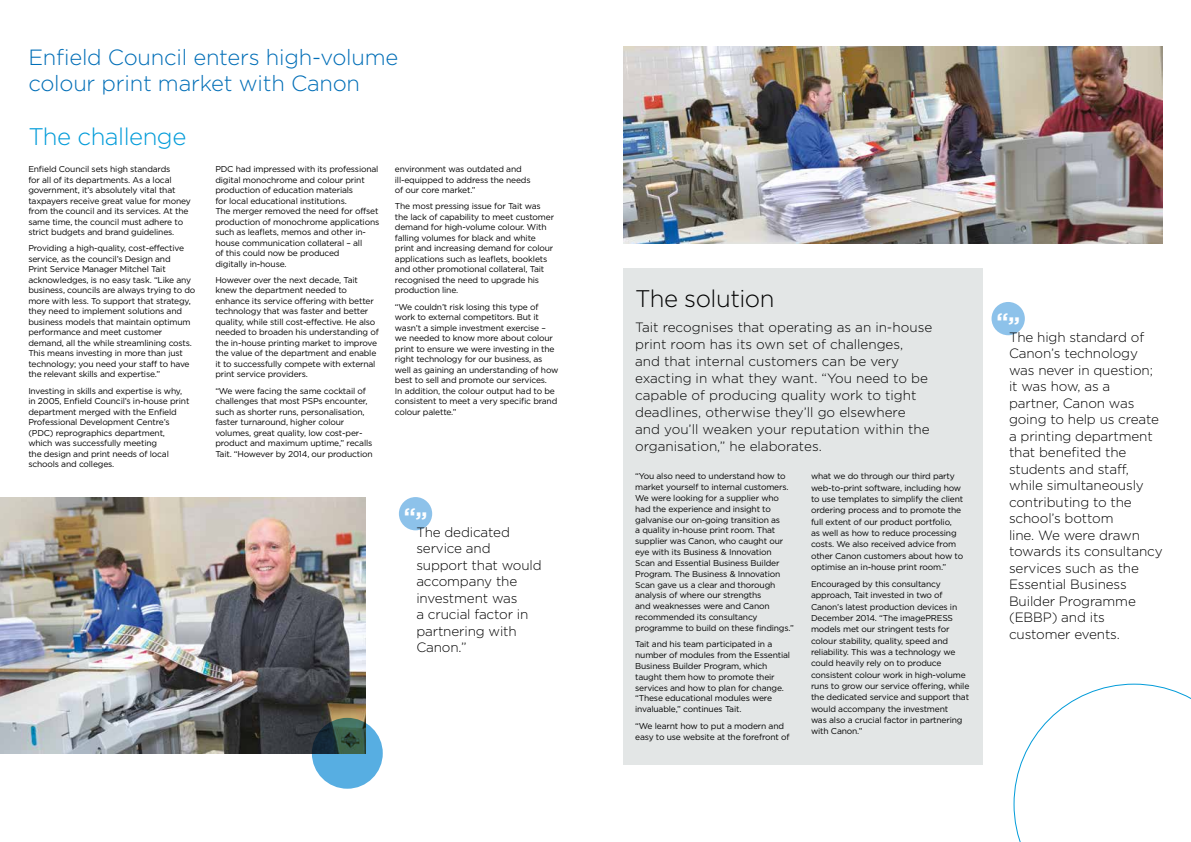
<style>
.page{position:relative;width:1191px;height:842px;background:#fff}
.page>*{position:absolute;margin:0;border:0;box-sizing:border-box;transform-origin:0 0}
.t1{font:300 24px "Gotham";letter-spacing:-.02em;color:#009bd9}
.t2{font:300 24px "Gotham";letter-spacing:-.02em;color:#000}
.t3{font:300 22px/26px "Gotham";letter-spacing:-.01em;color:#006eb7}
.t4{font:300 13.5px/16.5px "Gotham";letter-spacing:-.01em;color:#000}
.t5{font:8.5px/10.5px "Gotham";letter-spacing:-.02em;color:#000}
</style>
<div class="page">
<div style="left:624px;top:269px;width:359px;height:496px;background:#e3e6e6"></div>
<img style="left:0;top:497px;width:366px;height:256px">
<div style="left:399px;top:497px;width:33px;height:33px;background:#8dc2ea;border-radius:50%"></div>
<svg style="left:312px;top:718px;width:71px;height:71px;background:#4786a0"></svg>
<div style="left:991px;top:302px;width:33px;height:33px;background:#8dc2ea;border-radius:50%"></div>
<svg style="left:1013px;top:684px;width:178px;height:158px"></svg>
<img style="left:624px;top:47px;width:538px;height:196px">
<h2 class="t3" style="left:28px;top:44px;width:371px">Enfield Council enters high-volume colour print market with Canon</h2>
<h1 class="t1" style="left:28px;top:124px;width:159px">The challenge</h1>
<p class="t5" style="left:28px;top:164px;width:164px">Enfield Council sets high standards<br>for all of its departments. As a local government, it’s absolutely vital that taxpayers receive great value for money from the council and its services. At the same time, the council must adhere to strict budgets and brand guidelines.</p>
<p class="t5" style="left:28px;top:243px;width:168px">Providing a high-quality, cost-effective service, as the council’s Design and<br>Print Service Manager Mitchel Tait acknowledges, is no easy task. “Like any business, councils are always trying to do more with less. To support that strategy, they need to implement solutions and business models that maintain optimum performance and meet customer demand, all the while streamlining costs.<br>This means investing in more than just technology; you need your staff to have the relevant skills and expertise.”</p>
<p class="t5" style="left:28px;top:385px;width:163px">Investing in skills and expertise is why, in 2005, Enfield Council’s in-house print department merged with the Enfield Professional Development Centre’s (PDC) reprographics department, which was successfully meeting<br>the design and print needs of local schools and colleges.</p>
<p class="t5" style="left:215px;top:164px;width:165px">PDC had impressed with its professional digital monochrome and colour print production of education materials<br>for local educational institutions.<br>The merger removed the need for offset production of monochrome applications such as leaflets, memos and other in&shy;house communication collateral – all<br>of this could now be produced<br>digitally in-house.</p>
<p class="t5" style="left:215px;top:275px;width:165px">However over the next decade, Tait knew the department needed to enhance its service offering with better technology that was faster and better quality, while still cost-effective. He also needed to broaden his understanding of the in-house printing market to improve the value of the department and enable it to successfully compete with external print service providers.</p>
<p class="t5" style="left:215px;top:385px;width:159px">“We were facing the same cocktail of challenges that most PSPs encounter, such as shorter runs, personalisation, faster turnaround, higher colour volumes, great quality, low cost-per&shy;product and maximum uptime,” recalls Tait. “However by 2014, our production</p>
<p class="t5" style="left:395px;top:164px;width:137px">environment was outdated and ill-equipped to address the needs of our core market.”</p>
<p class="t5" style="left:395px;top:201px;width:161px">The most pressing issue for Tait was the lack of capability to meet customer demand for high-volume colour. With falling volumes for black and white print and increasing demand for colour applications such as leaflets, booklets and other promotional collateral, Tait recognised the need to upgrade his production line.</p>
<p class="t5" style="left:395px;top:301px;width:165px">“We couldn’t risk losing this type of work to external competitors. But it wasn’t a simple investment exercise – we needed to know more about colour print to ensure we were investing in the right technology for our business, as well as gaining an understanding of how best to sell and promote our services.<br>In addition, the colour output had to be consistent to meet a very specific brand colour palette.”</p>
<h3 class="t4" style="left:416px;top:523px;width:127px;text-indent:-12px"><sup>“”</sup>The dedicated service and support that would accompany the investment was<br>a crucial factor in partnering with<br>Canon.”</h3>
<h1 class="t2" style="left:635px;top:285px;width:141px">The solution</h1>
<p class="t4" style="left:635px;top:319px;width:298px;line-height:17px">Tait recognises that operating as an in-house print room has its own set of challenges,<br>and that internal customers can be very exacting in what they want. “You need to be capable of producing quality work to tight deadlines, otherwise they’ll go elsewhere and you’ll weaken your reputation within the organisation,” he elaborates.</p>
<p class="t5" style="left:635px;top:471px;width:160px;line-height:10.8px">“You also need to understand how to market yourself to internal customers.<br>We were looking for a supplier who had the experience and insight to galvanise our on-going transition as<br>a quality in-house print room. That supplier was Canon, who caught our eye with its Business &amp; Innovation<br>Scan and Essential Business Builder Program. The Business &amp; Innovation Scan gave us a clear and thorough analysis of where our strengths<br>and weaknesses were and Canon recommended its consultancy programme to build on these findings.”</p>
<p class="t5" style="left:635px;top:639px;width:156px;line-height:10.8px">Tait and his team participated in a number of modules from the Essential Business Builder Program, which taught them how to promote their services and how to plan for change. “These educational modules were invaluable,” continues Tait.</p>
<p class="t5" style="left:635px;top:720px;width:156px;line-height:10.8px">“We learnt how to put a modern and easy to use website at the forefront of</p>
<p class="t5" style="left:811px;top:470px;width:154px;line-height:11.3px">what we do through our third party web-to-print software, including how to use templates to simplify the client ordering process and to promote the full extent of our product portfolio,<br>as well as how to reduce processing costs. We also received advice from other Canon customers about how to optimise an in-house print room.”</p>
<p class="t5" style="left:811px;top:578px;width:160px;line-height:11.3px">Encouraged by this consultancy approach, Tait invested in two of Canon’s latest production devices in December 2014. “The imagePRESS models met our stringent tests for colour stability, quality, speed and reliability. This was a technology we could heavily rely on to produce consistent colour work in high-volume runs to grow our service offering, while the dedicated service and support that would accompany the investment<br>was also a crucial factor in partnering with Canon.”</p>
<p class="t4" style="left:1009px;top:328px;width:155px;text-indent:-12px"><sup>“”</sup>The high standard of<br>Canon’s technology was never in question; it was how, as a partner, Canon was going to help us create a printing department that benefited the students and staff, while simultaneously contributing to the school’s bottom<br>line. We were drawn towards its consultancy services such as the<br>Essential Business<br>Builder Programme (EBBP) and its customer events.</p>
</div>
